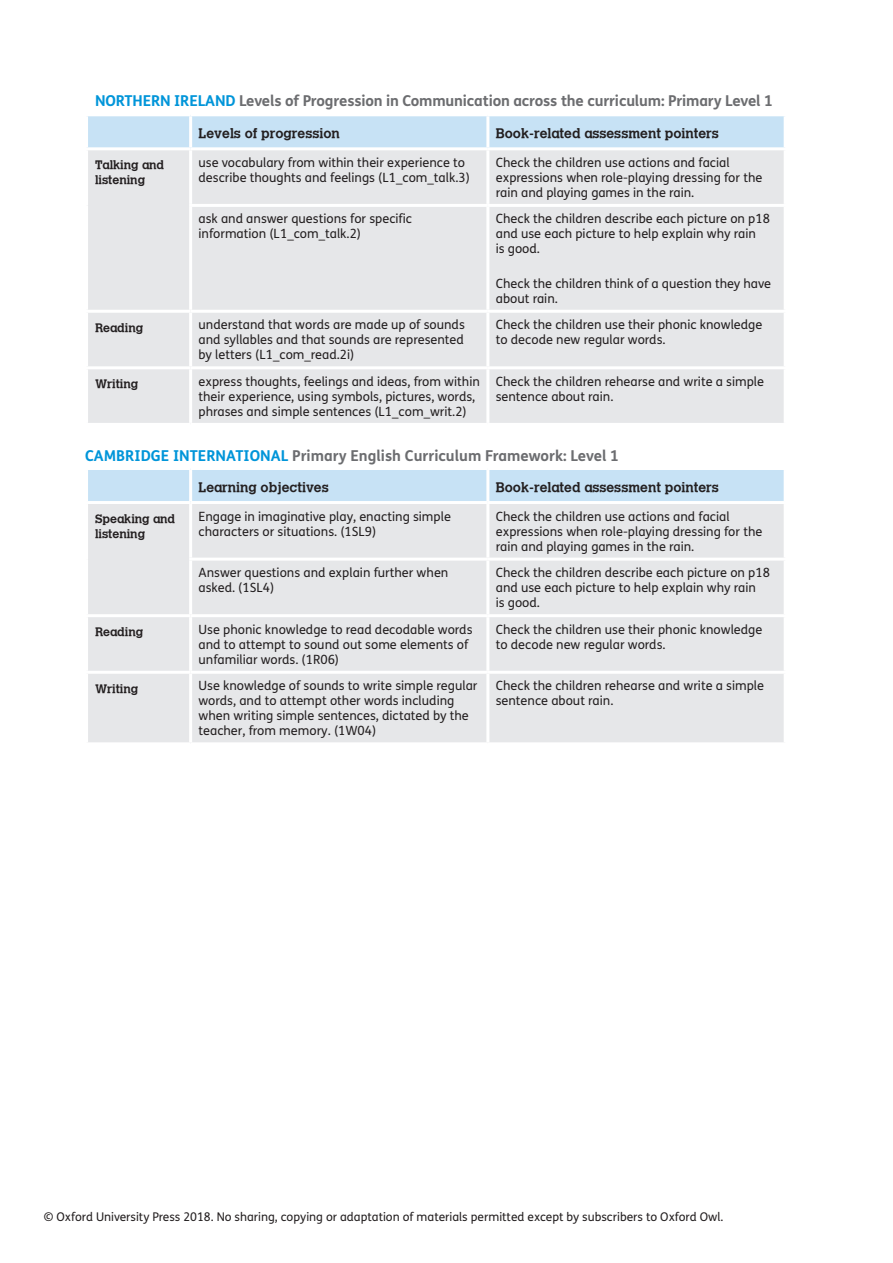
<style>
.page{position:relative;width:893px;height:1263px;background:#fff}
.page>*{position:absolute;margin:0;border:0;box-sizing:border-box;transform-origin:0 0}
.t1{font:700 15px "FS Me";letter-spacing:-.01em;color:#6c6d70}
.t2{font:13.5px "Calvert MT Bold";color:#231f20}
.t3{font:12.75px/15px "FS Me";color:#231f20}
.t4{font:12px "FS Me";color:#231f20}
.t5{font:12px/15px "Calvert MT Bold";color:#231f20}
.s1{color:#0095d9}
</style>
<div class="page">
<div style="left:88px;top:116px;width:696px;height:31px;background:#c7e2f5"></div>
<div style="left:88px;top:150px;width:696px;height:273px;background:#e6e7e9"></div>
<hr style="left:85px;top:366px;width:106px;height:3px;background:#fff">
<hr style="left:189px;top:369px;width:3px;height:54px;background:#fff">
<hr style="left:189px;top:150px;width:3px;height:54px;background:#fff">
<hr style="left:189px;top:207px;width:3px;height:103px;background:#fff">
<hr style="left:85px;top:310px;width:106px;height:3px;background:#fff">
<hr style="left:189px;top:116px;width:3px;height:31px;background:#fff">
<hr style="left:486px;top:116px;width:3px;height:31px;background:#fff">
<hr style="left:486px;top:150px;width:3px;height:54px;background:#fff">
<hr style="left:189px;top:204px;width:299px;height:3px;background:#fff">
<hr style="left:488px;top:204px;width:299px;height:3px;background:#fff">
<hr style="left:486px;top:207px;width:3px;height:103px;background:#fff">
<hr style="left:191px;top:310px;width:297px;height:3px;background:#fff">
<hr style="left:189px;top:313px;width:3px;height:53px;background:#fff">
<hr style="left:488px;top:310px;width:299px;height:3px;background:#fff">
<hr style="left:486px;top:313px;width:3px;height:53px;background:#fff">
<hr style="left:191px;top:366px;width:297px;height:3px;background:#fff">
<hr style="left:488px;top:366px;width:299px;height:3px;background:#fff">
<hr style="left:486px;top:369px;width:3px;height:54px;background:#fff">
<div style="left:88px;top:470px;width:696px;height:31px;background:#c7e2f5"></div>
<div style="left:88px;top:504px;width:696px;height:238px;background:#e6e7e9"></div>
<hr style="left:85px;top:671px;width:106px;height:3px;background:#fff">
<hr style="left:189px;top:674px;width:3px;height:68px;background:#fff">
<hr style="left:189px;top:504px;width:3px;height:54px;background:#fff">
<hr style="left:189px;top:561px;width:3px;height:53px;background:#fff">
<hr style="left:85px;top:614px;width:106px;height:3px;background:#fff">
<hr style="left:189px;top:470px;width:3px;height:31px;background:#fff">
<hr style="left:486px;top:470px;width:3px;height:31px;background:#fff">
<hr style="left:486px;top:504px;width:3px;height:54px;background:#fff">
<hr style="left:189px;top:558px;width:299px;height:3px;background:#fff">
<hr style="left:488px;top:558px;width:299px;height:3px;background:#fff">
<hr style="left:486px;top:561px;width:3px;height:53px;background:#fff">
<hr style="left:191px;top:614px;width:297px;height:3px;background:#fff">
<hr style="left:189px;top:617px;width:3px;height:54px;background:#fff">
<hr style="left:488px;top:614px;width:299px;height:3px;background:#fff">
<hr style="left:486px;top:617px;width:3px;height:54px;background:#fff">
<hr style="left:191px;top:671px;width:297px;height:3px;background:#fff">
<hr style="left:488px;top:671px;width:299px;height:3px;background:#fff">
<hr style="left:486px;top:674px;width:3px;height:68px;background:#fff">
<p class="t1" style="left:95px;top:89px;width:679px"><span class="s1">NORTHERN IRELAND</span> Levels of Progression in Communication across the curriculum: Primary Level 1</p>
<p class="t2" style="left:199px;top:125px;width:143px">Levels of progression</p>
<p class="t2" style="left:496px;top:125px;width:225px">Book-related assessment pointers</p>
<p class="t5" style="left:95px;top:157px;width:71px">Talking and listening</p>
<p class="t3" style="left:199px;top:155px;width:273px">use vocabulary from within their experience to describe thoughts and feelings (L1_com_talk.3)</p>
<p class="t3" style="left:496px;top:155px;width:268px">Check the children use actions and facial expressions when role-playing dressing for the rain and playing games in the rain.</p>
<p class="t3" style="left:199px;top:211px;width:215px">ask and answer questions for specific information (L1_com_talk.2)</p>
<p class="t3" style="left:496px;top:211px;width:276px">Check the children describe each picture on p18 and use each picture to help explain why rain<br>is good.</p>
<p class="t3" style="left:496px;top:275px;width:277px">Check the children think of a question they have about rain.</p>
<p class="t5" style="left:95px;top:320px;width:50px">Reading</p>
<p class="t3" style="left:199px;top:317px;width:268px;text-align:justify">understand that words are made up of sounds and syllables and that sounds are represented by letters (L1_com_read.2i)</p>
<p class="t3" style="left:496px;top:317px;width:268px">Check the children use their phonic knowledge to decode new regular words.</p>
<p class="t5" style="left:95px;top:376px;width:45px">Writing</p>
<p class="t3" style="left:199px;top:374px;width:283px">express thoughts, feelings and ideas, from within their experience, using symbols, pictures, words, phrases and simple sentences (L1_com_writ.2)</p>
<p class="t3" style="left:496px;top:374px;width:270px">Check the children rehearse and write a simple sentence about rain.</p>
<p class="t1" style="left:85px;top:444px;width:536px"><span class="s1">CAMBRIDGE INTERNATIONAL</span> Primary English Curriculum Framework: Level 1</p>
<p class="t2" style="left:199px;top:479px;width:132px">Learning objectives</p>
<p class="t2" style="left:496px;top:479px;width:225px">Book-related assessment pointers</p>
<p class="t5" style="left:95px;top:511px;width:82px">Speaking and listening</p>
<p class="t3" style="left:199px;top:508px;width:254px">Engage in imaginative play, enacting simple characters or situations. (1SL9)</p>
<p class="t3" style="left:496px;top:508px;width:268px">Check the children use actions and facial expressions when role-playing dressing for the rain and playing games in the rain.</p>
<p class="t3" style="left:199px;top:565px;width:251px">Answer questions and explain further when asked. (1SL4)</p>
<p class="t3" style="left:496px;top:565px;width:276px">Check the children describe each picture on p18 and use each picture to help explain why rain<br>is good.</p>
<p class="t5" style="left:95px;top:624px;width:50px">Reading</p>
<p class="t3" style="left:199px;top:621px;width:275px">Use phonic knowledge to read decodable words and to attempt to sound out some elements of unfamiliar words. (1R06)</p>
<p class="t3" style="left:496px;top:621px;width:268px">Check the children use their phonic knowledge to decode new regular words.</p>
<p class="t5" style="left:95px;top:681px;width:45px">Writing</p>
<p class="t3" style="left:199px;top:678px;width:280px">Use knowledge of sounds to write simple regular words, and to attempt other words including when writing simple sentences, dictated by the teacher, from memory. (1W04)</p>
<p class="t3" style="left:496px;top:678px;width:270px">Check the children rehearse and write a simple sentence about rain.</p>
<p class="t4" style="left:44px;top:1208px;width:681px">© Oxford University Press 2018. No sharing, copying or adaptation of materials permitted except by subscribers to Oxford Owl.</p>
</div>
